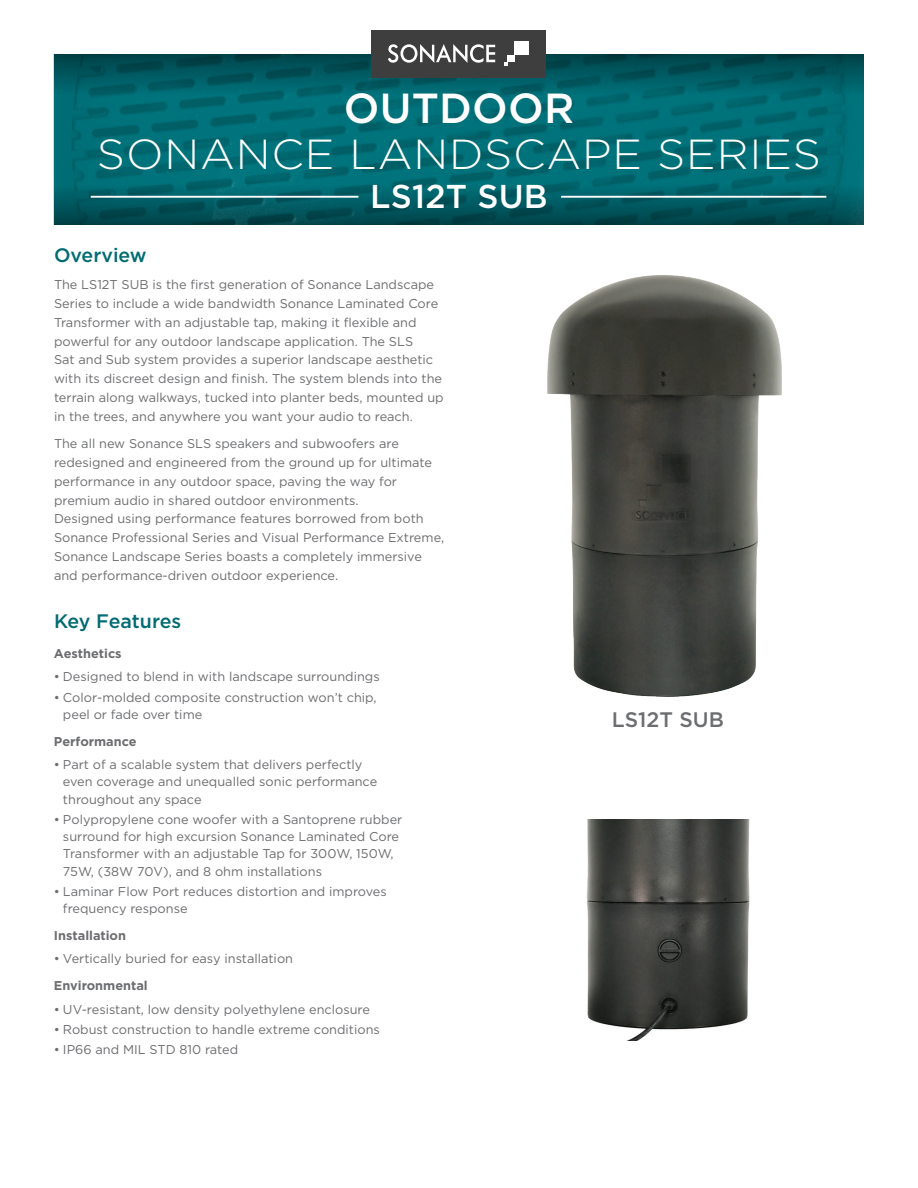
<style>
.page{position:relative;width:918px;height:1188px;background:#fff}
.page>*{position:absolute;margin:0;border:0;box-sizing:border-box;transform-origin:0 0}
.t1{font:300 42px "Gotham";letter-spacing:.02em;color:#fff;scale:1.05 1}
.t2{font:500 42px "Gotham";letter-spacing:.005em;color:#fff}
.t3{font:500 33px "Gotham";letter-spacing:.005em;color:#fff}
.t4{font:500 21px "Gotham";color:#6c6d70}
.t5{font:500 19.5px "Gotham";color:#006b72}
.t6{font:12.75px/18.8px "Gotham";color:#6c6d70}
.t7{font:700 12.75px "Gotham";color:#6c6d70}
</style>
<div class="page">
<img style="left:587px;top:820px;width:163px;height:220px">
<img style="left:547px;top:275px;width:235px;height:422px">
<img style="left:53px;top:54px;width:810px;height:170px">
<div style="left:371px;top:30px;width:175px;height:48px;background:#3e3e3f"></div>
<svg style="left:388px;top:44px;width:107px;height:19px"></svg>
<div style="left:515px;top:41px;width:14px;height:14px;background:#fff"></div>
<svg style="left:504px;top:62px;width:4px;height:4px"></svg>
<div style="left:508px;top:55px;width:7px;height:7px;background:#fff"></div>
<hr style="left:561px;top:196px;width:265px;height:2px;background:#fff">
<hr style="left:91px;top:196px;width:267px;height:2px;background:#fff">
<h1 class="t2" style="left:344px;top:84px;width:232px">OUTDOOR</h1>
<h1 class="t1" style="left:97px;top:131px;width:691px">SONANCE LANDSCAPE SERIES</h1>
<h2 class="t3" style="left:370px;top:178px;width:179px">LS12T SUB</h2>
<h3 class="t5" style="left:54px;top:244px;width:94px">Overview</h3>
<p class="t6" style="left:54px;top:275px;width:391px">The LS12T SUB is the first generation of Sonance Landscape Series to include a wide bandwidth Sonance Laminated Core Transformer with an adjustable tap, making it flexible and powerful for any outdoor landscape application. The SLS<br>Sat and Sub system provides a superior landscape aesthetic with its discreet design and finish. The system blends into the terrain along walkways, tucked into planter beds, mounted up in the trees, and anywhere you want your audio to reach.</p>
<p class="t6" style="left:54px;top:434px;width:392px">The all new Sonance SLS speakers and subwoofers are redesigned and engineered from the ground up for ultimate performance in any outdoor space, paving the way for premium audio in shared outdoor environments.<br>Designed using performance features borrowed from both Sonance Professional Series and Visual Performance Extreme, Sonance Landscape Series boasts a completely immersive and performance-driven outdoor experience.</p>
<h3 class="t5" style="left:54px;top:610px;width:129px">Key Features</h3>
<p class="t7" style="left:54px;top:646px;width:69px">Aesthetics</p>
<p class="t6" style="left:54px;top:667px;width:327px">• Designed to blend in with landscape surroundings</p>
<p class="t6" style="left:63px;top:688px;width:315px;line-height:17.2px;text-indent:-9px">• Color-molded composite construction won’t chip, peel or fade over time</p>
<p class="t7" style="left:54px;top:734px;width:84px">Performance</p>
<p class="t6" style="left:63px;top:756px;width:316px;line-height:17.2px;text-indent:-9px">• Part of a scalable system that delivers perfectly even coverage and unequalled sonic performance throughout any space</p>
<p class="t6" style="left:63px;top:811px;width:341px;line-height:17.2px;text-indent:-9px">• Polypropylene cone woofer with a Santoprene rubber surround for high excursion Sonance Laminated Core Transformer with an adjustable Tap for 300W, 150W, 75W, (38W 70V), and 8 ohm installations</p>
<p class="t6" style="left:63px;top:883px;width:325px;line-height:17.2px;text-indent:-9px">• Laminar Flow Port reduces distortion and improves frequency response</p>
<p class="t7" style="left:54px;top:928px;width:74px">Installation</p>
<p class="t6" style="left:54px;top:949px;width:241px">• Vertically buried for easy installation</p>
<p class="t7" style="left:54px;top:979px;width:95px">Environmental</p>
<p class="t6" style="left:54px;top:1000px;width:318px">• UV-resistant, low density polyethylene enclosure</p>
<p class="t6" style="left:54px;top:1020px;width:327px">• Robust construction to handle extreme conditions</p>
<p class="t6" style="left:54px;top:1040px;width:186px">• IP66 and MIL STD 810 rated</p>
<h3 class="t4" style="left:612px;top:708px;width:114px">LS12T SUB</h3>
</div>
